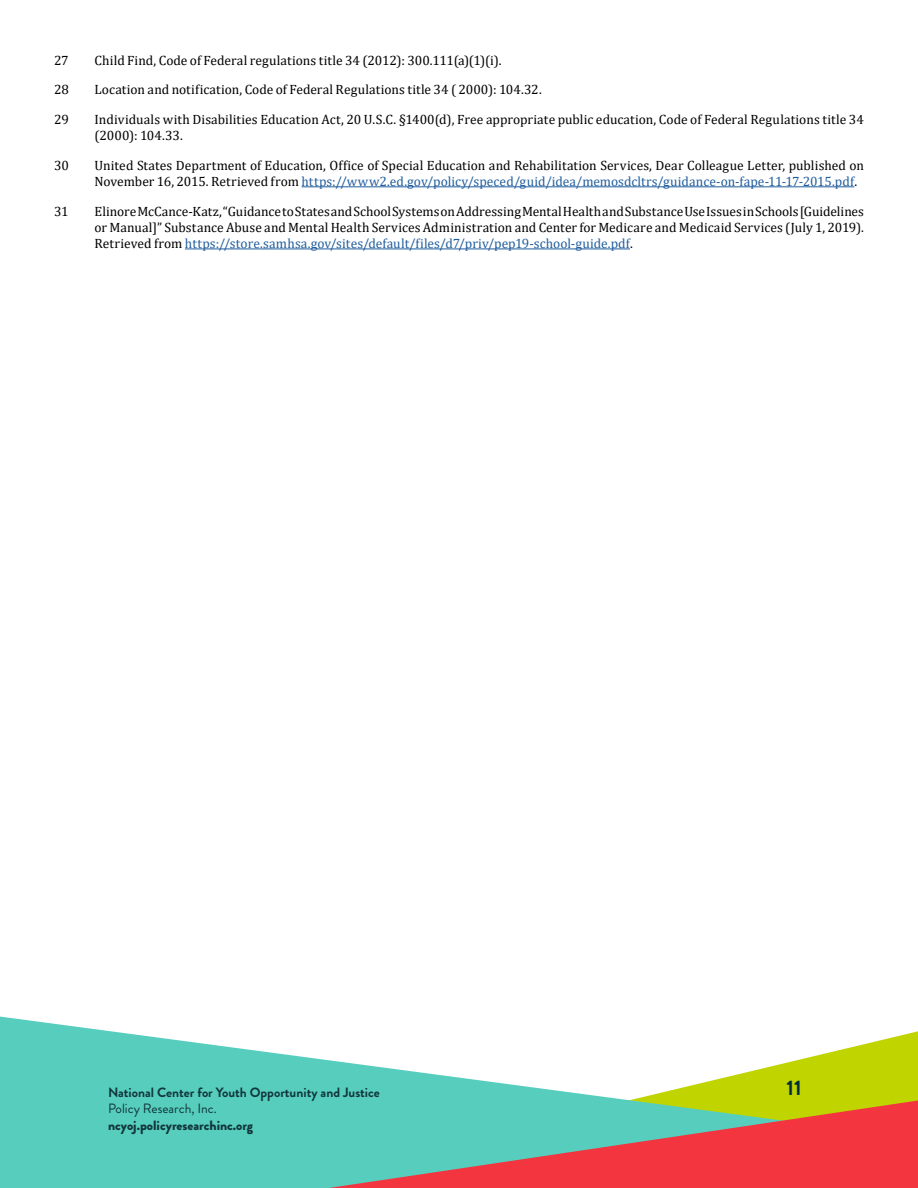
<style>
.page{position:relative;width:918px;height:1188px;background:#fff}
.page>*{position:absolute;margin:0;border:0;box-sizing:border-box;transform-origin:0 0}
.t1{font:700 21px "Brandon Grotesque";color:#002f3b}
.ref{font:13.5px/16.2px "Cambria";letter-spacing:.005em;color:#000}
.t2{font:700 13.5px "Brandon Grotesque";color:#12363e}
.t3{font:900 13.5px "Brandon Grotesque";color:#12363e}
.t4{font:13.5px "Brandon Grotesque";color:#12363e}
.s1{color:#215e9e}
</style>
<div class="page">
<svg style="left:0;top:1016px;width:918px;height:51px"></svg>
<svg style="left:0;top:1067px;width:918px;height:121px;background:#8caf94"></svg>
<hr style="left:302px;top:186px;width:552px;height:1px;background:#215e9e">
<hr style="left:185px;top:249px;width:445px;height:1px;background:#215e9e">
<p class="ref" style="left:54px;top:52px;width:16px">27</p>
<p class="ref" style="left:94px;top:52px;width:409px">Child Find, Code of Federal regulations title 34 (2012): 300.111(a)(1)(i).</p>
<p class="ref" style="left:54px;top:81px;width:16px">28</p>
<p class="ref" style="left:94px;top:81px;width:449px">Location and notification, Code of Federal Regulations title 34 ( 2000): 104.32.</p>
<p class="ref" style="left:54px;top:111px;width:16px">29</p>
<p class="ref" style="left:94px;top:111px;width:771px">Individuals with Disabilities Education Act, 20 U.S.C. §1400(d), Free appropriate public education, Code of Federal Regulations title 34 (2000): 104.33.</p>
<p class="ref" style="left:54px;top:157px;width:16px">30</p>
<p class="ref" style="left:94px;top:157px;width:771px">United States Department of Education, Office of Special Education and Rehabilitation Services, Dear Colleague Letter, published on<br>November 16, 2015. Retrieved from <span class="s1">https://www2.ed.gov/policy/speced/guid/idea/memosdcltrs/guidance-on-fape-11-17-2015.pdf</span>.</p>
<p class="ref" style="left:54px;top:203px;width:16px">31</p>
<p class="ref" style="left:94px;top:203px;width:771px;text-align:justify">Elinore McCance-Katz, “Guidance to States and School Systems on Addressing Mental Health and Substance Use Issues in Schools [Guidelines or Manual]” Substance Abuse and Mental Health Services Administration and Center for Medicare and Medicaid Services (July 1, 2019).<br>Retrieved from <span class="s1">https://store.samhsa.gov/sites/default/files/d7/priv/pep19-school-guide.pdf</span>.</p>
<p class="t2" style="left:108px;top:1083px;width:273px">National Center for Youth Opportunity and Justice</p>
<p class="t4" style="left:108px;top:1100px;width:110px">Policy Research, Inc.</p>
<p class="t3" style="left:108px;top:1116px;width:147px">ncyoj.policyresearchinc.org</p>
<h1 class="t1" style="left:787px;top:1073px;width:16px">11</h1>
</div>
